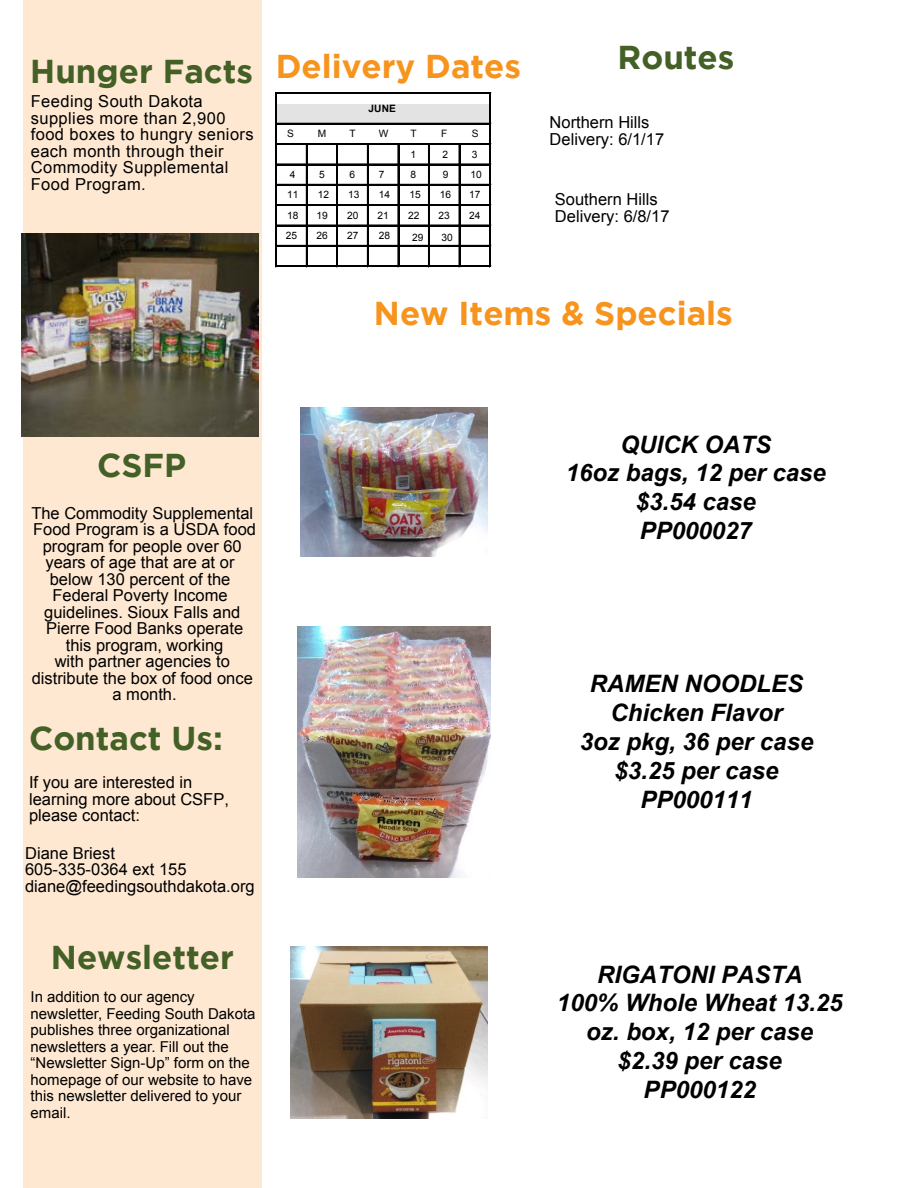
<style>
.page{position:relative;width:918px;height:1188px;background:#fff}
.page>*{position:absolute;margin:0;border:0;box-sizing:border-box;transform-origin:0 0}
.t1{font:700 33px "Gotham";color:#436026}
.t2{font:700 33px "Gotham";color:#f7941e}
.t3{font:italic 700 24px/28.8px "Arial";color:#000;text-align:center}
.t4{font:16.5px/16.5px "Arial";color:#000}
.t5{font:16.5px/16.5px "Arial";letter-spacing:.025em;color:#000}
.t6{font:15px/16.5px "Arial";color:#000}
.t7{font:10.2px "Arial";color:#000}
.t8{font:10.2px "Arial";color:#000}
.t9{font:700 10.2px "Arial";color:#000}
.s1{font-style:inherit}
</style>
<div class="page">
<div style="left:24px;top:0;width:238px;height:1188px;background:#fee8d1"></div>
<img style="left:21px;top:234px;width:238px;height:202px">
<div style="left:277px;top:104px;width:214px;height:31px;background:#e3e3e3"></div>
<div style="left:277px;top:123px;width:214px;height:22px;background:#fff"></div>
<hr style="left:277px;top:184px;width:90px;height:2px;background:#000">
<hr style="left:367px;top:145px;width:2px;height:39px;background:#000">
<hr style="left:367px;top:184px;width:31px;height:2px;background:#000">
<hr style="left:276px;top:93px;width:1px;height:174px;background:#000">
<hr style="left:489px;top:94px;width:1px;height:173px;background:#000">
<hr style="left:490px;top:94px;width:1px;height:173px;background:#000">
<hr style="left:306px;top:145px;width:2px;height:122px;background:#000">
<hr style="left:337px;top:145px;width:1px;height:122px;background:#000">
<hr style="left:367px;top:186px;width:2px;height:81px;background:#000">
<hr style="left:398px;top:145px;width:1px;height:122px;background:#000">
<hr style="left:428px;top:145px;width:2px;height:122px;background:#000">
<hr style="left:459px;top:145px;width:1px;height:122px;background:#000">
<hr style="left:277px;top:92px;width:214px;height:1px;background:#000">
<hr style="left:277px;top:93px;width:214px;height:1px;background:#000">
<hr style="left:277px;top:123px;width:214px;height:1px;background:#000">
<hr style="left:277px;top:143px;width:214px;height:1px;background:#000">
<hr style="left:277px;top:144px;width:214px;height:1px;background:#000">
<hr style="left:277px;top:164px;width:214px;height:1px;background:#000">
<hr style="left:399px;top:184px;width:92px;height:2px;background:#000">
<hr style="left:277px;top:204px;width:214px;height:1px;background:#000">
<hr style="left:277px;top:205px;width:214px;height:1px;background:#000">
<hr style="left:277px;top:225px;width:214px;height:1px;background:#000">
<hr style="left:277px;top:245px;width:214px;height:2px;background:#000">
<hr style="left:277px;top:265px;width:214px;height:1px;background:#000">
<hr style="left:277px;top:266px;width:214px;height:1px;background:#000">
<img style="left:301px;top:408px;width:186px;height:149px">
<img style="left:298px;top:626px;width:192px;height:251px">
<img style="left:290px;top:947px;width:197px;height:171px">
<h1 class="t1" style="left:30px;top:53px;width:224px">Hunger Facts</h1>
<p class="t5" style="left:31px;top:93px;width:224px">Feeding South Dakota supplies more than 2,900 food boxes to hungry seniors each month through their<br>Commodity Supplemental<br>Food Program.</p>
<h1 class="t2" style="left:276px;top:48px;width:247px">Delivery Dates</h1>
<h1 class="t1" style="left:618px;top:38px;width:118px">Routes</h1>
<p class="t4" style="left:550px;top:114px;width:116px">Northern Hills<br>Delivery: <span class="s1">6/1/17</span></p>
<p class="t9" style="left:369px;top:101px;width:29px">JUNE</p>
<p class="t7" style="left:287px;top:127px;width:8px">S</p>
<p class="t7" style="left:318px;top:127px;width:10px">M</p>
<p class="t7" style="left:350px;top:127px;width:8px">T</p>
<p class="t7" style="left:379px;top:127px;width:11px">W</p>
<p class="t7" style="left:411px;top:127px;width:8px">T</p>
<p class="t7" style="left:441px;top:127px;width:8px">F</p>
<p class="t7" style="left:472px;top:127px;width:8px">S</p>
<p class="t8" style="left:411px;top:147px;width:7px">1</p>
<p class="t8" style="left:442px;top:147px;width:7px">2</p>
<p class="t8" style="left:472px;top:147px;width:7px">3</p>
<p class="t8" style="left:290px;top:168px;width:7px">4</p>
<p class="t8" style="left:319px;top:168px;width:7px">5</p>
<p class="t8" style="left:350px;top:168px;width:7px">6</p>
<p class="t8" style="left:379px;top:168px;width:7px">7</p>
<p class="t8" style="left:411px;top:168px;width:7px">8</p>
<p class="t8" style="left:443px;top:168px;width:7px">9</p>
<p class="t7" style="left:470px;top:168px;width:13px">1<span class="s1">0</span></p>
<p class="t7" style="left:287px;top:188px;width:13px">1<span class="s1">1</span></p>
<p class="t7" style="left:318px;top:188px;width:13px">1<span class="s1">2</span></p>
<p class="t7" style="left:348px;top:188px;width:13px">1<span class="s1">3</span></p>
<p class="t7" style="left:379px;top:188px;width:13px">1<span class="s1">4</span></p>
<p class="t8" style="left:409px;top:188px;width:13px">15</p>
<p class="t7" style="left:440px;top:188px;width:13px">1<span class="s1">6</span></p>
<p class="t8" style="left:469px;top:188px;width:13px">17</p>
<p class="t7" style="left:287px;top:208px;width:13px">1<span class="s1">8</span></p>
<p class="t8" style="left:316px;top:208px;width:13px">19</p>
<p class="t7" style="left:347px;top:208px;width:13px">2<span class="s1">0</span></p>
<p class="t7" style="left:378px;top:208px;width:13px">2<span class="s1">1</span></p>
<p class="t8" style="left:408px;top:208px;width:13px">22</p>
<p class="t7" style="left:439px;top:208px;width:13px">2<span class="s1">3</span></p>
<p class="t7" style="left:469px;top:208px;width:13px">2<span class="s1">4</span></p>
<p class="t7" style="left:286px;top:229px;width:13px">2<span class="s1">5</span></p>
<p class="t7" style="left:316px;top:229px;width:13px">2<span class="s1">6</span></p>
<p class="t8" style="left:347px;top:229px;width:13px">27</p>
<p class="t8" style="left:379px;top:229px;width:13px">28</p>
<p class="t8" style="left:412px;top:231px;width:13px">29</p>
<p class="t8" style="left:441px;top:231px;width:13px">30</p>
<p class="t4" style="left:555px;top:192px;width:116px">Southern Hills<br>Delivery: <span class="s1">6/8/17</span></p>
<h1 class="t2" style="left:374px;top:294px;width:360px">New Items &amp; Specials</h1>
<h1 class="t1" style="left:97px;top:447px;width:91px">CSFP</h1>
<p class="t4" style="left:31px;top:505px;width:226px;text-align:center">The Commodity Supplemental<br>Food Program is a USDA food program for people over 60 years of age that are at or below 130 percent of the<br>Federal Poverty Income guidelines. Sioux Falls and<br>Pierre Food Banks operate this program, working<br>with partner agencies to distribute the box of food once a month.</p>
<h1 class="t1" style="left:29px;top:719px;width:195px">Contact Us:</h1>
<p class="t4" style="left:29px;top:774px;width:201px">If you are interested in learning more about CSFP, please contact:</p>
<p class="t4" style="left:25px;top:845px;width:231px">Diane Briest<br>605-335-0364 ext 155 diane@feedingsouthdakota.org</p>
<h1 class="t1" style="left:51px;top:938px;width:184px">Newsletter</h1>
<p class="t6" style="left:31px;top:989px;width:227px">In addition to our agency newsletter, Feeding South Dakota publishes three organizational newsletters a year. Fill out the “Newsletter Sign-Up” form on the homepage of our website to have this newsletter delivered to your email.</p>
<h2 class="t3" style="left:566px;top:430px;width:262px">QUICK OATS<br>16oz bags, 12 per case $3.54 case<br>PP000027</h2>
<h2 class="t3" style="left:580px;top:670px;width:235px">RAMEN NOODLES<br>Chicken Flavor<br>3oz pkg, 36 per case $3.25 per case<br>PP000111</h2>
<h2 class="t3" style="left:557px;top:961px;width:287px">RIGATONI PASTA<br>100% Whole Wheat 13.25 oz. box, 12 per case $2.39 per case<br>PP000122</h2>
</div>
